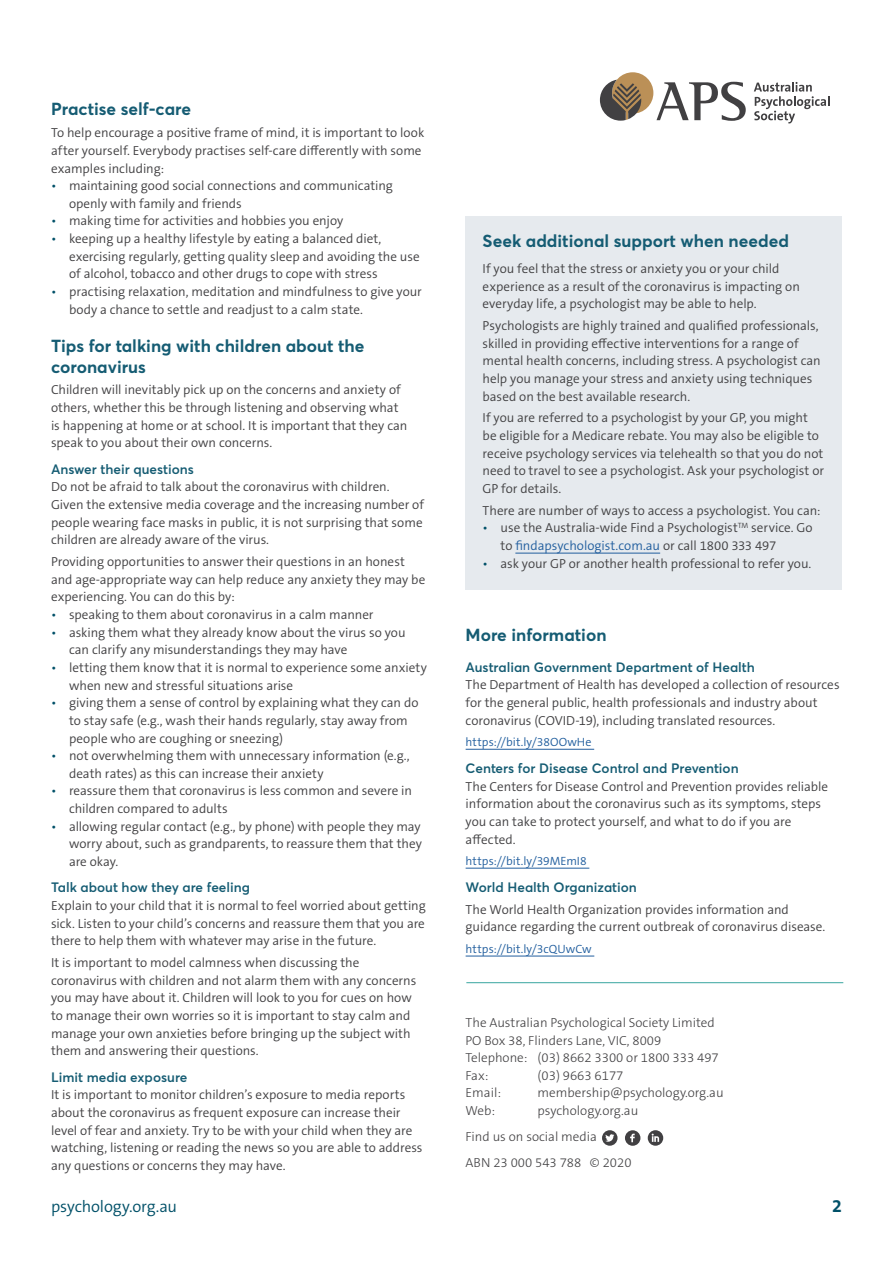
<style>
.page{position:relative;width:893px;height:1263px;background:#fff}
.page>*{position:absolute;margin:0;border:0;box-sizing:border-box;transform-origin:0 0}
.t1{font:700 18px "The Sans B W7";color:#005068}
.t2{font:700 17.25px/21px "Averta Std";color:#155c73}
.t3{font:300 16.5px "The Sans B W4";letter-spacing:-.01em;color:#005068}
.t4{font:600 13.5px "Averta Std";color:#155c73}
.t5{font:300 13.2px/17.7px "The Sans B W4";color:#414042}
.t6{font:300 13.2px/17.5px "The Sans B W3";color:#414042}
.t7{font:300 12px "The Sans B W4";letter-spacing:.005em;color:#215e9e}
.s1{color:#005068}
.s2{color:#215e9e}
</style>
<div class="page">
<svg style="left:600px;top:72px;width:146px;height:49px"></svg>
<svg style="left:754px;top:82px;width:75px;height:41px"></svg>
<hr style="left:466px;top:749px;width:128px;height:1px;background:#215e9e">
<hr style="left:466px;top:868px;width:123px;height:1px;background:#215e9e">
<hr style="left:466px;top:956px;width:128px;height:1px;background:#215e9e">
<div style="left:466px;top:216px;width:376px;height:374px;background:#e6eaee"></div>
<hr style="left:515px;top:553px;width:145px;height:1px;background:#215e9e">
<hr style="left:466px;top:982px;width:377px;height:1px;background:#38a59f">
<svg style="left:602px;top:1130px;width:15px;height:16px"></svg>
<svg style="left:625px;top:1130px;width:15px;height:16px"></svg>
<svg style="left:648px;top:1130px;width:15px;height:16px"></svg>
<h2 class="t2" style="left:51px;top:99px;width:142px">Practise self-care</h2>
<p class="t5" style="left:51px;top:124px;width:375px">To help encourage a positive frame of mind, it is important to look after yourself. Everybody practises self-care differently with some examples including:</p>
<p class="t5" style="left:69px;top:177px;width:326px;text-indent:-18px"><span class="s1">•</span> maintaining good social connections and communicating openly with family and friends</p>
<p class="t5" style="left:51px;top:212px;width:294px"><span class="s1">•</span> making time for activities and hobbies you enjoy</p>
<p class="t5" style="left:69px;top:230px;width:352px;text-indent:-18px"><span class="s1">•</span> keeping up a healthy lifestyle by eating a balanced diet, exercising regularly, getting quality sleep and avoiding the use of alcohol, tobacco and other drugs to cope with stress</p>
<p class="t5" style="left:69px;top:283px;width:354px;text-indent:-18px"><span class="s1">•</span> practising relaxation, meditation and mindfulness to give your body a chance to settle and readjust to a calm state.</p>
<h2 class="t2" style="left:51px;top:335px;width:315px">Tips for talking with children about the coronavirus</h2>
<p class="t5" style="left:51px;top:381px;width:358px">Children will inevitably pick up on the concerns and anxiety of others, whether this be through listening and observing what is happening at home or at school. It is important that they can speak to you about their own concerns.</p>
<p class="t4" style="left:51px;top:460px;width:144px">Answer their questions</p>
<p class="t5" style="left:51px;top:478px;width:375px">Do not be afraid to talk about the coronavirus with children.<br>Given the extensive media coverage and the increasing number of people wearing face masks in public, it is not surprising that some children are already aware of the virus.</p>
<p class="t5" style="left:51px;top:553px;width:376px">Providing opportunities to answer their questions in an honest and age-appropriate way can help reduce any anxiety they may be experiencing. You can do this by:</p>
<p class="t5" style="left:51px;top:606px;width:324px"><span class="s1">•</span> speaking to them about coronavirus in a calm manner</p>
<p class="t5" style="left:69px;top:623px;width:338px;text-indent:-18px"><span class="s1">•</span> asking them what they already know about the virus so you can clarify any misunderstandings they may have</p>
<p class="t5" style="left:69px;top:659px;width:360px;text-indent:-18px"><span class="s1">•</span> letting them know that it is normal to experience some anxiety when new and stressful situations arise</p>
<p class="t5" style="left:69px;top:694px;width:351px;text-indent:-18px"><span class="s1">•</span> giving them a sense of control by explaining what they can do to stay safe (e.g., wash their hands regularly, stay away from people who are coughing or sneezing)</p>
<p class="t5" style="left:69px;top:747px;width:342px;text-indent:-18px"><span class="s1">•</span> not overwhelming them with unnecessary information (e.g., death rates) as this can increase their anxiety</p>
<p class="t5" style="left:69px;top:782px;width:344px;text-indent:-18px"><span class="s1">•</span> reassure them that coronavirus is less common and severe in children compared to adults</p>
<p class="t5" style="left:69px;top:817px;width:354px;text-align:justify;text-indent:-18px"><span class="s1">•</span> allowing regular contact (e.g., by phone) with people they may worry about, such as grandparents, to reassure them that they are okay.</p>
<p class="t4" style="left:51px;top:879px;width:201px">Talk about how they are feeling</p>
<p class="t5" style="left:51px;top:897px;width:376px;text-align:justify">Explain to your child that it is normal to feel worried about getting sick. Listen to your child’s concerns and reassure them that you are there to help them with whatever may arise in the future.</p>
<p class="t5" style="left:51px;top:954px;width:367px">It is important to model calmness when discussing the coronavirus with children and not alarm them with any concerns you may have about it. Children will look to you for cues on how to manage their own worries so it is important to stay calm and manage your own anxieties before bringing up the subject with them and answering their questions.</p>
<p class="t4" style="left:51px;top:1068px;width:138px">Limit media exposure</p>
<p class="t5" style="left:51px;top:1086px;width:373px">It is important to monitor children’s exposure to media reports about the coronavirus as frequent exposure can increase their level of fear and anxiety. Try to be with your child when they are watching, listening or reading the news so you are able to address any questions or concerns they may have.</p>
<h2 class="t2" style="left:483px;top:230px;width:308px">Seek additional support when needed</h2>
<p class="t5" style="left:483px;top:260px;width:319px">If you feel that the stress or anxiety you or your child experience as a result of the coronavirus is impacting on everyday life, a psychologist may be able to help.</p>
<p class="t5" style="left:483px;top:317px;width:340px">Psychologists are highly trained and qualified professionals, skilled in providing effective interventions for a range of mental health concerns, including stress. A psychologist can help you manage your stress and anxiety using techniques based on the best available research.</p>
<p class="t5" style="left:483px;top:409px;width:343px">If you are referred to a psychologist by your GP, you might be eligible for a Medicare rebate. You may also be eligible to receive psychology services via telehealth so that you do not need to travel to see a psychologist. Ask your psychologist or GP for details.</p>
<p class="t5" style="left:483px;top:502px;width:340px">There are number of ways to access a psychologist. You can:</p>
<p class="t5" style="left:501px;top:519px;width:313px;text-indent:-18px"><span class="s1">•</span> use the Australia-wide Find a Psychologist<sup>TM</sup> service. Go to <span class="s2">findapsychologist.com.au</span> or call 1800 333 497</p>
<p class="t5" style="left:483px;top:554px;width:330px"><span class="s1">•</span> ask your GP or another health professional to refer you.</p>
<h2 class="t2" style="left:466px;top:624px;width:142px">More information</h2>
<p class="t4" style="left:466px;top:658px;width:291px">Australian Government Department of Health</p>
<p class="t5" style="left:466px;top:676px;width:375px">The Department of Health has developed a collection of resources for the general public, health professionals and industry about coronavirus (COVID-19), including translated resources.</p>
<p class="t7" style="left:466px;top:735px;width:127px">https://bit.ly/38OOwHe</p>
<p class="t4" style="left:466px;top:760px;width:275px">Centers for Disease Control and Prevention</p>
<p class="t5" style="left:466px;top:777px;width:364px">The Centers for Disease Control and Prevention provides reliable information about the coronavirus such as its symptoms, steps you can take to protect yourself, and what to do if you are affected.</p>
<p class="t7" style="left:466px;top:854px;width:123px">https://bit.ly/39MEmI8</p>
<p class="t4" style="left:466px;top:879px;width:173px">World Health Organization</p>
<p class="t5" style="left:466px;top:900px;width:361px">The World Health Organization provides information and guidance regarding the current outbreak of coronavirus disease.</p>
<p class="t7" style="left:466px;top:941px;width:128px">https://bit.ly/3cQUwCw</p>
<p class="t6" style="left:466px;top:1014px;width:255px">The Australian Psychological Society Limited<br>PO Box 38, Flinders Lane, VIC, 8009<br>Telephone: (03) 8662 3300 or 1800 333 497<br>Fax:</p>
<p class="t6" style="left:538px;top:1067px;width:87px">(03) 9663 6177</p>
<p class="t6" style="left:466px;top:1084px;width:37px">Email:</p>
<p class="t6" style="left:538px;top:1084px;width:188px">membership@psychology.org.au</p>
<p class="t6" style="left:466px;top:1102px;width:31px">Web:</p>
<p class="t6" style="left:466px;top:1097px;width:174px;line-height:26.1px;text-indent:72px">psychology.org.au<br>Find us on social media<br>ABN 23 000 543 788 © 2020</p>
<p class="t3" style="left:51px;top:1195px;width:127px">psychology.org.au</p>
<h1 class="t1" style="left:832px;top:1194px;width:11px">2</h1>
</div>
